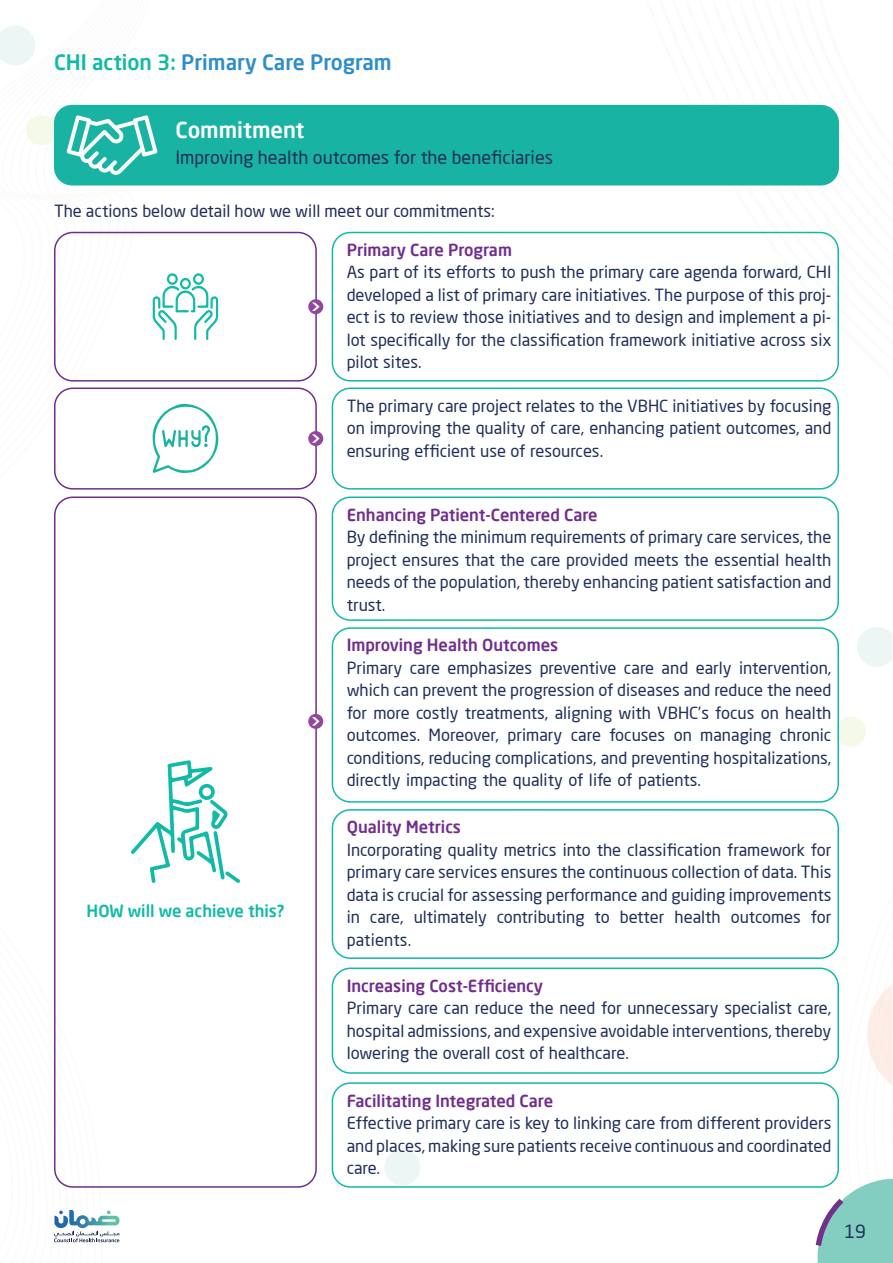
<style>
.page{position:relative;width:893px;height:1263px;background:#fff}
.page>*{position:absolute;margin:0;border:0;box-sizing:border-box;transform-origin:0 0}
.t1{font:500 21.9px "Neo Sans Arabic";color:#fff}
.t2{font:500 21px "Neo Sans Arabic";color:#2e8dcc}
.t3{font:18px "Neo Sans Arabic";color:#212f5a}
.t4{font:16.5px/22.5px "Neo Sans Arabic";color:#212f5a;text-align:justify}
.t5{font:500 16.5px "Neo Sans Arabic";color:#702d8c}
.t6{font:500 16.5px "Neo Sans Arabic";color:#11baa6}
.s1{color:#11baa6}
</style>
<div class="page">
<svg style="left:646px;top:104px;width:193px;height:275px"></svg>
<svg style="left:34px;top:104px;width:116px;height:375px"></svg>
<svg style="left:857px;top:627px;width:35px;height:40px"></svg>
<div style="left:836px;top:717px;width:30px;height:30px;background:#f4f9e8;border-radius:50%"></div>
<div style="left:384px;top:1149px;width:36px;height:36px;background:#ebf6f5;border-radius:18px"></div>
<svg style="left:816px;top:945px;width:77px;height:318px"></svg>
<svg style="left:54px;top:1174px;width:65px;height:69px"></svg>
<svg style="left:0;top:26px;width:35px;height:39px"></svg>
<div style="left:26px;top:115px;width:31px;height:30px;background:#f4f9e8;border-radius:50%"></div>
<div style="left:54px;top:105px;width:785px;height:80px;background:#19b3a3;border-radius:18px"></div>
<svg style="left:66px;top:115px;width:92px;height:60px"></svg>
<div style="left:332px;top:232px;width:507px;height:150px;border:2px solid #11baa6;border-radius:18px"></div>
<div style="left:332px;top:387px;width:507px;height:103px;border:2px solid #11baa6;border-radius:18px"></div>
<div style="left:332px;top:496px;width:507px;height:125px;border:2px solid #11baa6;border-radius:18px"></div>
<div style="left:332px;top:627px;width:507px;height:176px;border:2px solid #11baa6;border-radius:18px"></div>
<div style="left:332px;top:809px;width:507px;height:150px;border:2px solid #11baa6;border-radius:18px"></div>
<div style="left:332px;top:967px;width:507px;height:107px;border:2px solid #11baa6;border-radius:18px"></div>
<div style="left:332px;top:1082px;width:507px;height:106px;border:2px solid #11baa6;border-radius:18px"></div>
<div style="left:54px;top:232px;width:263px;height:150px;border:2px solid #702d8c;border-radius:18px"></div>
<div style="left:54px;top:387px;width:263px;height:103px;border:2px solid #702d8c;border-radius:18px"></div>
<div style="left:54px;top:496px;width:263px;height:692px;border:2px solid #702d8c;border-radius:18px"></div>
<div style="left:308px;top:299px;width:15px;height:15px;background:#93479b;border-radius:50%"></div>
<svg style="left:312px;top:302px;width:7px;height:9px"></svg>
<div style="left:308px;top:431px;width:15px;height:15px;background:#93479b;border-radius:50%"></div>
<svg style="left:312px;top:434px;width:7px;height:9px"></svg>
<div style="left:308px;top:714px;width:15px;height:15px;background:#93479b;border-radius:50%"></div>
<svg style="left:312px;top:717px;width:7px;height:8px"></svg>
<svg style="left:152px;top:273px;width:66px;height:67px"></svg>
<svg style="left:152px;top:403px;width:67px;height:70px"></svg>
<svg style="left:131px;top:760px;width:109px;height:123px"></svg>
<p class="t2" style="left:54px;top:46px;width:339px"><span class="s1">CHI action 3:</span> Primary Care Program</p>
<h1 class="t1" style="left:175px;top:113px;width:130px">Commitment</h1>
<p class="t3" style="left:175px;top:144px;width:379px">Improving health outcomes for the beneficiaries</p>
<p class="t4" style="left:54px;top:200px;width:442px">The actions below detail how we will meet our commitments:</p>
<p class="t5" style="left:347px;top:237px;width:167px">Primary Care Program</p>
<p class="t4" style="left:347px;top:261px;width:486px">As part of its efforts to push the primary care agenda forward, CHI developed a list of primary care initiatives. The purpose of this proj&shy;ect is to review those initiatives and to design and implement a pi&shy;lot specifically for the classification framework initiative across six pilot sites.</p>
<p class="t4" style="left:347px;top:394px;width:486px">The primary care project relates to the VBHC initiatives by focusing on improving the quality of care, enhancing patient outcomes, and ensuring efficient use of resources.</p>
<p class="t6" style="left:87px;top:898px;width:199px">HOW will we achieve this?</p>
<p class="t5" style="left:347px;top:502px;width:253px">Enhancing Patient-Centered Care</p>
<p class="t4" style="left:347px;top:526px;width:486px">By defining the minimum requirements of primary care services, the project ensures that the care provided meets the essential health needs of the population, thereby enhancing patient satisfaction and trust.</p>
<p class="t5" style="left:347px;top:633px;width:213px">Improving Health Outcomes</p>
<p class="t4" style="left:347px;top:657px;width:486px">Primary care emphasizes preventive care and early intervention, which can prevent the progression of diseases and reduce the need for more costly treatments, aligning with VBHC’s focus on health outcomes. Moreover, primary care focuses on managing chronic conditions, reducing complications, and preventing hospitalizations, directly impacting the quality of life of patients.</p>
<p class="t5" style="left:347px;top:814px;width:116px">Quality Metrics</p>
<p class="t4" style="left:347px;top:838px;width:486px">Incorporating quality metrics into the classification framework for primary care services ensures the continuous collection of data. This data is crucial for assessing performance and guiding improvements in care, ultimately contributing to better health outcomes for patients.</p>
<p class="t5" style="left:347px;top:973px;width:198px">Increasing Cost-Efficiency</p>
<p class="t4" style="left:347px;top:997px;width:486px">Primary care can reduce the need for unnecessary specialist care, hospital admissions, and expensive avoidable interventions, thereby lowering the overall cost of healthcare.</p>
<p class="t5" style="left:347px;top:1088px;width:208px">Facilitating Integrated Care</p>
<p class="t4" style="left:347px;top:1112px;width:486px">Effective primary care is key to linking care from different providers and places, making sure patients receive continuous and coordinated care.</p>
<p class="t3" style="left:844px;top:1218px;width:23px">19</p>
</div>
